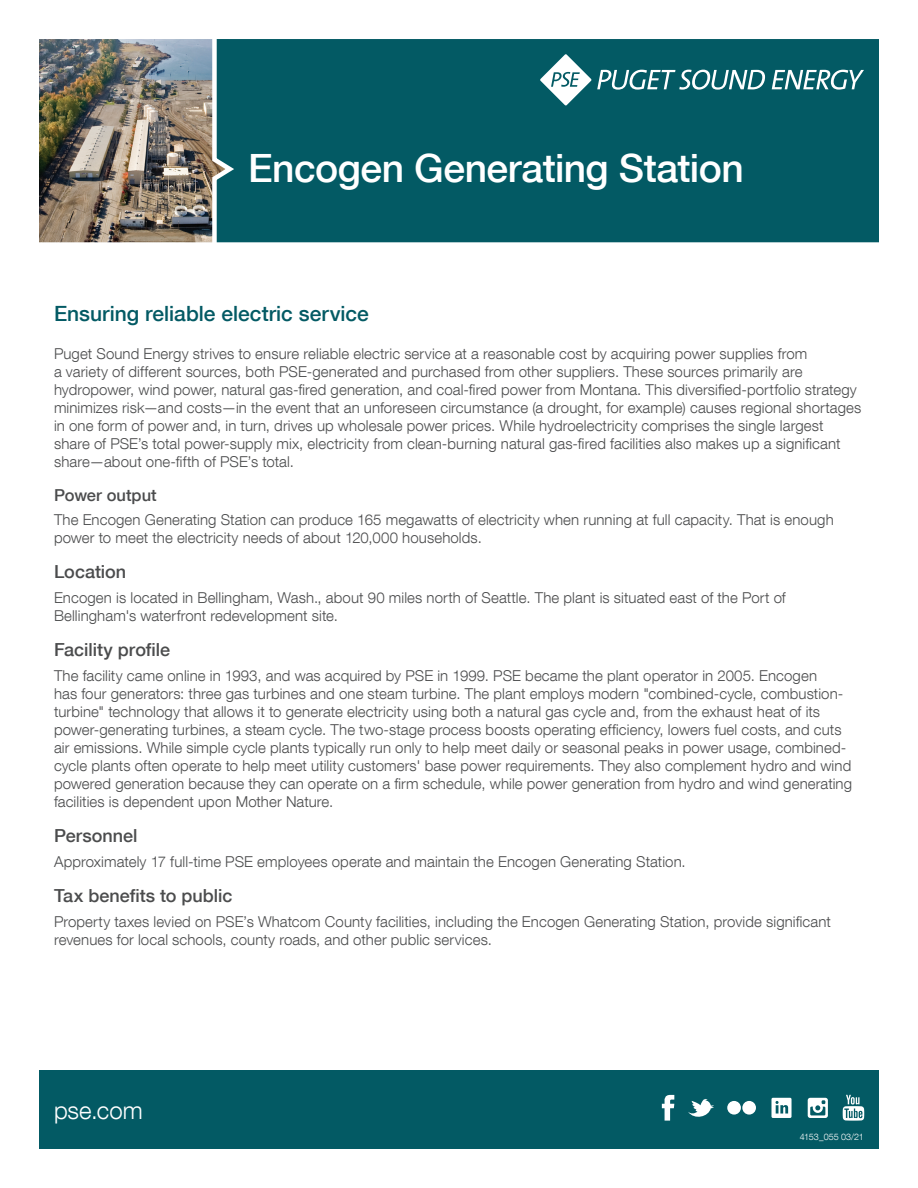
<style>
.page{position:relative;width:918px;height:1188px;background:#fff}
.page>*{position:absolute;margin:0;border:0;box-sizing:border-box;transform-origin:0 0}
.t1{font:500 39px "Helvetica Neue LT Com";letter-spacing:-.015em;color:#fff}
.t2{font:300 24px "Helvetica Neue LT Com";letter-spacing:-.005em;color:#fff}
.t3{font:500 21px "Helvetica Neue LT Com";color:#035a64}
.t4{font:500 18px "Helvetica Neue LT Com";color:#4b4c4d}
.t5{font:500 16.5px "Helvetica Neue LT Com";color:#4b4c4d}
.t6{font:300 15px/18px "Helvetica Neue LT Com";letter-spacing:.005em;color:#4b4c4d}
.t7{font:300 9px "Helvetica Neue LT Com";letter-spacing:.01em;color:#fff}
</style>
<div class="page">
<div style="left:39px;top:1071px;width:840px;height:78px;background:#035a64"></div>
<svg style="left:662px;top:1095px;width:12px;height:26px"></svg>
<svg style="left:843px;top:1095px;width:21px;height:26px"></svg>
<div style="left:742px;top:1101px;width:14px;height:14px;background:#fff;border-radius:50%"></div>
<div style="left:727px;top:1101px;width:14px;height:14px;background:#fff;border-radius:50%"></div>
<svg style="left:688px;top:1099px;width:26px;height:18px"></svg>
<svg style="left:808px;top:1098px;width:20px;height:20px"></svg>
<svg style="left:771px;top:1098px;width:21px;height:20px"></svg>
<div style="left:238px;top:39px;width:641px;height:203px;background:#035a64"></div>
<svg style="left:772px;top:70px;width:92px;height:20px"></svg>
<svg style="left:540px;top:54px;width:225px;height:52px"></svg>
<img style="left:39px;top:39px;width:199px;height:204px">
<p class="t1" style="left:248px;top:145px;width:497px">Encogen Generating Station</p>
<p class="t3" style="left:54px;top:301px;width:316px">Ensuring reliable electric service</p>
<p class="t6" style="left:54px;top:345px;width:809px">Puget Sound Energy strives to ensure reliable electric service at a reasonable cost by acquiring power supplies from<br>a variety of different sources, both PSE-generated and purchased from other suppliers. These sources primarily are hydropower, wind power, natural gas-fired generation, and coal-fired power from Montana. This diversified-portfolio strategy minimizes risk—and costs—in the event that an unforeseen circumstance (a drought, for example) causes regional shortages in one form of power and, in turn, drives up wholesale power prices. While hydroelectricity comprises the single largest share of PSE’s total power-supply mix, electricity from clean-burning natural gas-fired facilities also makes up a significant share—about one-fifth of PSE’s total.</p>
<h2 class="t5" style="left:54px;top:485px;width:104px">Power output</h2>
<p class="t6" style="left:54px;top:511px;width:781px">The Encogen Generating Station can produce 165 megawatts of electricity when running at full capacity. That is enough power to meet the electricity needs of about 120,000 households.</p>
<h2 class="t4" style="left:54px;top:561px;width:74px">Location</h2>
<p class="t6" style="left:54px;top:588px;width:733px">Encogen is located in Bellingham, Wash., about 90 miles north of Seattle. The plant is situated east of the Port of<br>Bellingham's waterfront redevelopment site.</p>
<h2 class="t4" style="left:54px;top:639px;width:118px">Facility profile</h2>
<p class="t6" style="left:54px;top:666px;width:800px">The facility came online in 1993, and was acquired by PSE in 1999. PSE became the plant operator in 2005. Encogen<br>has four generators: three gas turbines and one steam turbine. The plant employs modern "combined-cycle, combustion&shy;turbine" technology that allows it to generate electricity using both a natural gas cycle and, from the exhaust heat of its power-generating turbines, a steam cycle. The two-stage process boosts operating efficiency, lowers fuel costs, and cuts air emissions. While simple cycle plants typically run only to help meet daily or seasonal peaks in power usage, combined&shy;cycle plants often operate to help meet utility customers' base power requirements. They also complement hydro and wind powered generation because they can operate on a firm schedule, while power generation from hydro and wind generating facilities is dependent upon Mother Nature.</p>
<h2 class="t4" style="left:54px;top:825px;width:85px">Personnel</h2>
<p class="t6" style="left:54px;top:852px;width:633px">Approximately 17 full-time PSE employees operate and maintain the Encogen Generating Station.</p>
<h2 class="t4" style="left:54px;top:885px;width:180px">Tax benefits to public</h2>
<p class="t6" style="left:54px;top:912px;width:779px">Property taxes levied on PSE’s Whatcom County facilities, including the Encogen Generating Station, provide significant revenues for local schools, county roads, and other public services.</p>
<h2 class="t2" style="left:54px;top:1095px;width:90px">pse.com</h2>
<p class="t7" style="left:800px;top:1131px;width:66px">4153_055 03/21</p>
</div>
